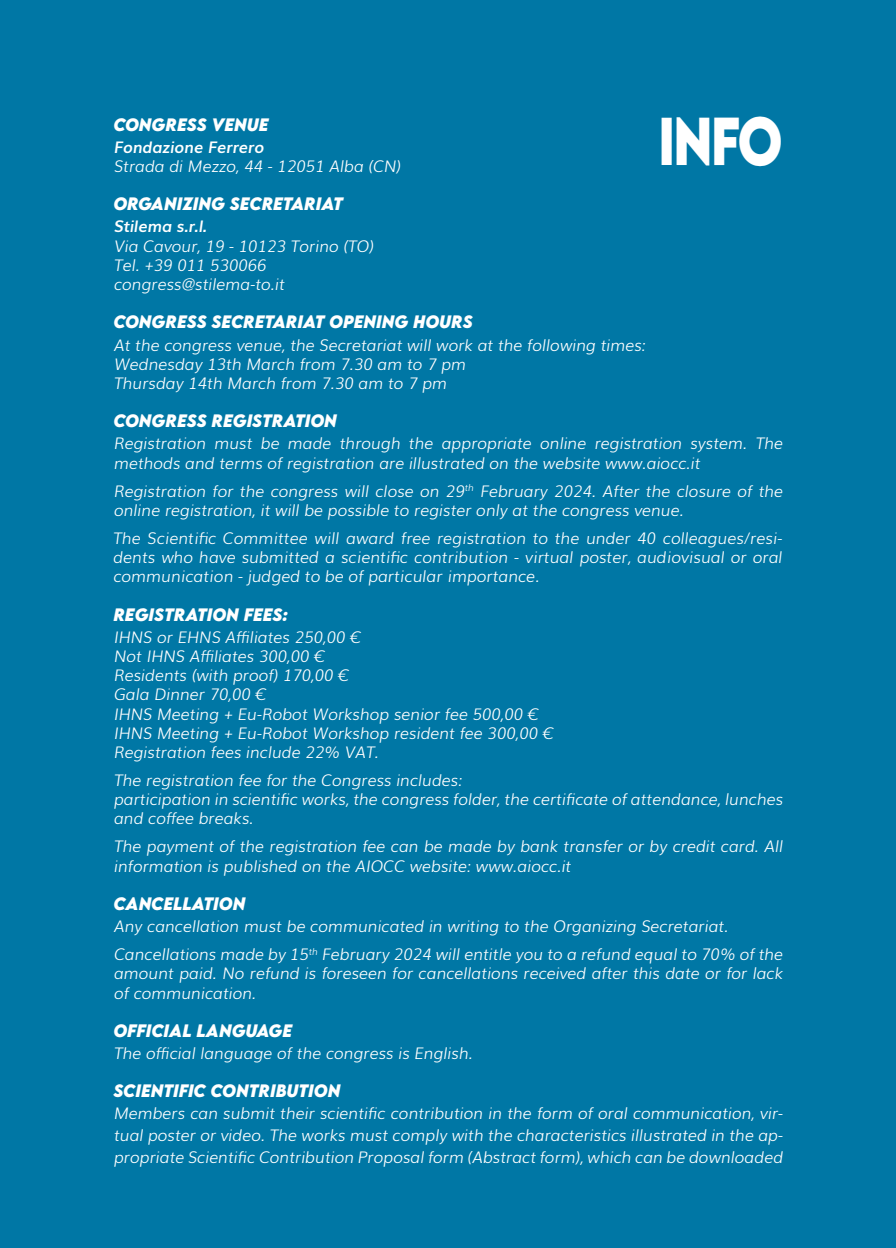
<style>
.page{position:relative;width:896px;height:1248px;background:#fff}
.page>*{position:absolute;margin:0;border:0;box-sizing:border-box;transform-origin:0 0}
.t1{font:700 60px "LEMONMILK";color:#fff;scale:.8 1}
.t2{font:300 16px/19.2px "Muli";color:#fff}
.t3{font:italic 300 16px/19.2px "Muli";color:#fff;text-align:justify}
.t4{font:italic 700 16px "LEMONMILK";color:#fff}
.t5{font:700 16px "Muli";color:#fff}
</style>
<div class="page">
<div style="left:0;top:0;width:896px;height:1247px;background:#0077a5"></div>
<p class="t1" style="left:658px;top:101px;width:157px">info</p>
<p class="t4" style="left:113px;top:113px;width:157px">CONGRESS VENUE</p>
<p class="t5" style="left:113px;top:134px;width:155px">Fondazione Ferrero</p>
<p class="t2" style="left:113px;top:155px;width:292px">Strada di Mezzo, 44 - 12051 Alba (CN)</p>
<p class="t4" style="left:113px;top:193px;width:231px">ORGANIZING SECRETARIAT</p>
<p class="t5" style="left:113px;top:214px;width:98px">Stilema s.r.l.</p>
<p class="t2" style="left:113px;top:235px;width:265px">Via Cavour, 19 - 10123 Torino (TO)</p>
<p class="t2" style="left:113px;top:254px;width:157px">Tel. +39 011 530066</p>
<p class="t2" style="left:113px;top:273px;width:176px">congress@stilema-to.it</p>
<p class="t4" style="left:113px;top:311px;width:361px">CONGRESS SECRETARIAT OPENING HOURS</p>
<p class="t2" style="left:113px;top:334px;width:536px">At the congress venue, the Secretariat will work at the following times:</p>
<p class="t2" style="left:113px;top:353px;width:357px">Wednesday 13th March from 7.30 am to 7 pm</p>
<p class="t2" style="left:113px;top:372px;width:338px">Thursday 14th March from 7.30 am to 7 pm</p>
<p class="t4" style="left:113px;top:410px;width:225px">CONGRESS REGISTRATION</p>
<p class="t2" style="left:113px;top:433px;width:674px">Registration must be made through the appropriate online registration system. The methods and terms of registration are illustrated on the website www.aiocc.it</p>
<p class="t2" style="left:113px;top:480px;width:674px">Registration for the congress will close on 29<sup>th</sup> February 2024. After the closure of the online registration, it will be possible to register only at the congress venue.</p>
<p class="t3" style="left:113px;top:527px;width:670px">The Scientific Committee will award free registration to the under 40 colleagues/resi&shy;dents who have submitted a scientific contribution - virtual poster, audiovisual or oral communication - judged to be of particular importance.</p>
<p class="t4" style="left:113px;top:603px;width:176px">REGISTRATION FEES:</p>
<p class="t2" style="left:113px;top:626px;width:252px">IHNS or EHNS Affiliates 250,00 €</p>
<p class="t2" style="left:113px;top:645px;width:216px">Not IHNS Affiliates 300,00 €</p>
<p class="t2" style="left:113px;top:664px;width:240px">Residents (with proof) 170,00 €</p>
<p class="t2" style="left:113px;top:683px;width:157px">Gala Dinner 70,00 €</p>
<p class="t2" style="left:113px;top:703px;width:429px">IHNS Meeting + Eu-Robot Workshop senior fee 500,00 €</p>
<p class="t2" style="left:113px;top:722px;width:444px">IHNS Meeting + Eu-Robot Workshop resident fee 300,00 €</p>
<p class="t2" style="left:113px;top:741px;width:270px">Registration fees include 22% VAT.</p>
<p class="t2" style="left:113px;top:769px;width:353px">The registration fee for the Congress includes:</p>
<p class="t2" style="left:113px;top:788px;width:674px">participation in scientific works,the congress folder,the certificate ofattendance,lunches and coffee breaks.</p>
<p class="t2" style="left:113px;top:835px;width:674px">The payment of the registration fee can be made by bank transfer or by credit card. All information is published on the AIOCC website: www.aiocc.it</p>
<p class="t4" style="left:113px;top:892px;width:133px">CANCELLATION</p>
<p class="t2" style="left:113px;top:915px;width:619px">Any cancellation must be communicated in writing to the Organizing Secretariat.</p>
<p class="t2" style="left:113px;top:943px;width:674px;text-align:justify">Cancellations made by 15<sup>th</sup> February 2024 willentitle you to a refund equalto 70% ofthe amount paid. No refund is foreseen for cancellations received after this date or for lack of communication.</p>
<p class="t4" style="left:113px;top:1019px;width:180px">OFFICIAL LANGUAGE</p>
<p class="t2" style="left:113px;top:1042px;width:364px">The official language of the congress is English.</p>
<p class="t4" style="left:113px;top:1079px;width:228px">SCIENTIFIC CONTRIBU TION</p>
<p class="t2" style="left:113px;top:1101px;width:674px;line-height:22px;text-align:justify">Members can submit their scientific contribution in the form of oral communication, vir&shy;tual poster or video. The works must comply with the characteristics illustrated in the ap&shy;propriate Scientific Contribution Proposalform (Abstractform),which can be downloaded</p>
</div>
